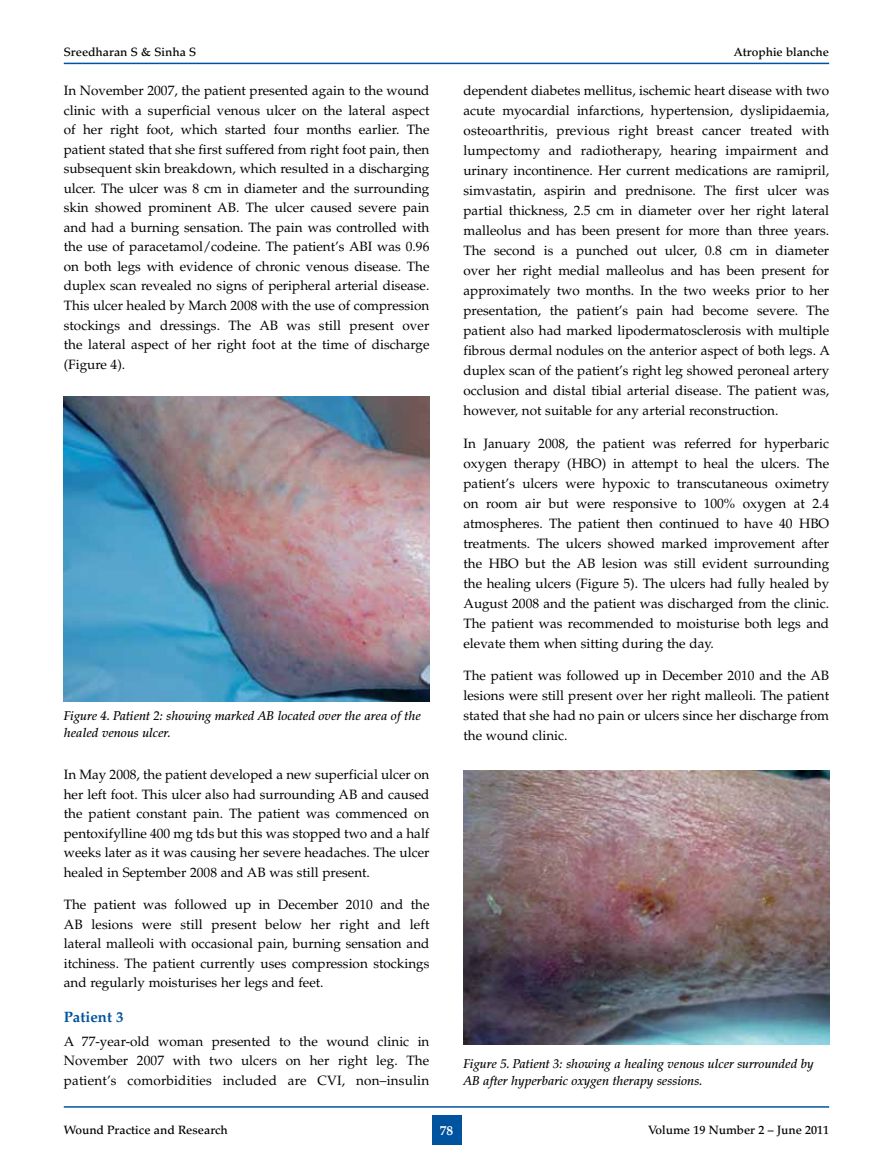
<style>
.page{position:relative;width:893px;height:1170px;background:#fff}
.page>*{position:absolute;margin:0;border:0;box-sizing:border-box;transform-origin:0 0}
.t1{font:700 15px "Palatino";color:#00539f}
.t2{font:13.5px/20px "Palatino";color:#000;text-align:justify}
.t3{font:700 13.5px "Palatino";color:#fff}
.t4{font:italic 500 12.75px/16.5px "Palatino";color:#000}
.t5{font:500 12px "Palatino";color:#000}
</style>
<div class="page">
<div style="left:432px;top:1114px;width:29px;height:30px;background:#00539f"></div>
<hr style="left:64px;top:1106px;width:765px;height:1px;background:#00539f">
<hr style="left:64px;top:63px;width:765px;height:1px;background:#00539f">
<img style="left:64px;top:396px;width:365px;height:305px">
<img style="left:463px;top:770px;width:366px;height:274px">
<p class="t5" style="left:64px;top:45px;width:134px">Sreedharan S &amp; Sinha S</p>
<p class="t5" style="left:734px;top:45px;width:97px">Atrophie blanche</p>
<p class="t2" style="left:64px;top:81px;width:367px;line-height:19.5px">In November 2007, the patient presented again to the wound clinic with a superficial venous ulcer on the lateral aspect of her right foot, which started four months earlier. The patient stated that she first suffered from right foot pain, then subsequent skin breakdown, which resulted in a discharging ulcer. The ulcer was 8 cm in diameter and the surrounding skin showed prominent AB. The ulcer caused severe pain and had a burning sensation. The pain was controlled with the use of paracetamol/codeine. The patient’s ABI was 0.96 on both legs with evidence of chronic venous disease. The duplex scan revealed no signs of peripheral arterial disease.<br>This ulcer healed by March 2008 with the use of compression stockings and dressings. The AB was still present over the lateral aspect of her right foot at the time of discharge (Figure 4).</p>
<p class="t2" style="left:463px;top:81px;width:368px">dependent diabetes mellitus, ischemic heart disease with two acute myocardial infarctions, hypertension, dyslipidaemia, osteoarthritis, previous right breast cancer treated with lumpectomy and radiotherapy, hearing impairment and urinary incontinence. Her current medications are ramipril, simvastatin, aspirin and prednisone. The first ulcer was partial thickness, 2.5 cm in diameter over her right lateral malleolus and has been present for more than three years.<br>The second is a punched out ulcer, 0.8 cm in diameter over her right medial malleolus and has been present for approximately two months. In the two weeks prior to her presentation, the patient’s pain had become severe. The patient also had marked lipodermatosclerosis with multiple fibrous dermal nodules on the anterior aspect of both legs. A duplex scan of the patient’s right leg showed peroneal artery occlusion and distal tibial arterial disease. The patient was, however, not suitable for any arterial reconstruction.</p>
<p class="t2" style="left:463px;top:433px;width:367px">In January 2008, the patient was referred for hyperbaric oxygen therapy (HBO) in attempt to heal the ulcers. The patient’s ulcers were hypoxic to transcutaneous oximetry on room air but were responsive to 100% oxygen at 2.4 atmospheres. The patient then continued to have 40 HBO treatments. The ulcers showed marked improvement after the HBO but the AB lesion was still evident surrounding the healing ulcers (Figure 5). The ulcers had fully healed by August 2008 and the patient was discharged from the clinic.<br>The patient was recommended to moisturise both legs and elevate them when sitting during the day.</p>
<p class="t2" style="left:463px;top:666px;width:367px">The patient was followed up in December 2010 and the AB lesions were still present over her right malleoli. The patient stated that she had no pain or ulcers since her discharge from the wound clinic.</p>
<p class="t4" style="left:64px;top:708px;width:359px">Figure 4. Patient 2: showing marked AB located over the area of the healed venous ulcer.</p>
<p class="t2" style="left:64px;top:765px;width:367px;line-height:19.5px">In May 2008, the patient developed a new superficial ulcer on her left foot. This ulcer also had surrounding AB and caused the patient constant pain. The patient was commenced on pentoxifylline 400 mg tds but this was stopped two and a half weeks later as it was causing her severe headaches. The ulcer healed in September 2008 and AB was still present.</p>
<p class="t2" style="left:64px;top:894px;width:367px;line-height:19.5px">The patient was followed up in December 2010 and the AB lesions were still present below her right and left lateral malleoli with occasional pain, burning sensation and itchiness. The patient currently uses compression stockings and regularly moisturises her legs and feet.</p>
<p class="t1" style="left:64px;top:1008px;width:61px">Patient 3</p>
<p class="t2" style="left:64px;top:1031px;width:367px;line-height:19.5px">A 77-year-old woman presented to the wound clinic in November 2007 with two ulcers on her right leg. The patient’s comorbidities included are CVI, non–insulin</p>
<p class="t4" style="left:463px;top:1055px;width:352px">Figure 5. Patient 3: showing a healing venous ulcer surrounded by<br>AB after hyperbaric oxygen therapy sessions.</p>
<p class="t5" style="left:64px;top:1122px;width:166px">Wound Practice and Research</p>
<p class="t3" style="left:440px;top:1121px;width:15px">78</p>
<p class="t5" style="left:648px;top:1122px;width:182px">Volume 19 Number 2 – June 2011</p>
</div>
